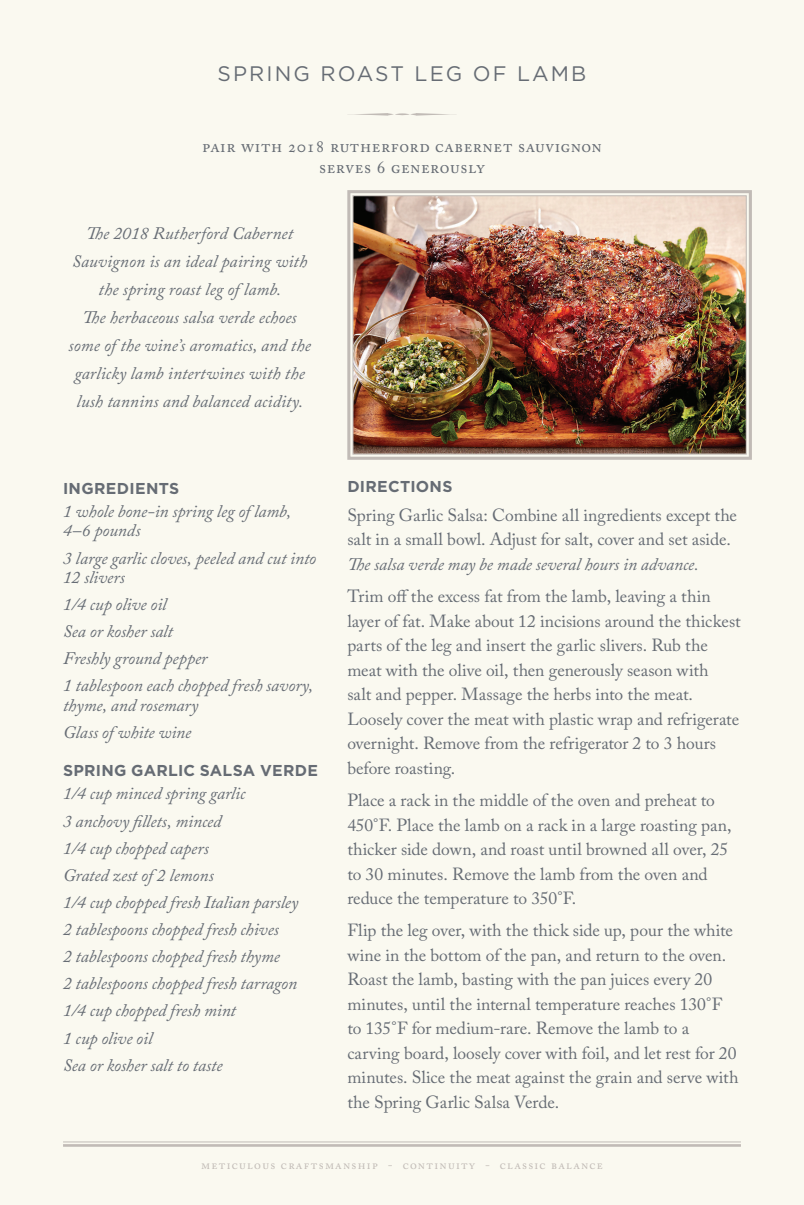
<style>
.page{position:relative;width:804px;height:1205px;background:#fff}
.page>*{position:absolute;margin:0;border:0;box-sizing:border-box;transform-origin:0 0}
.t1{font:21px "Gotham";letter-spacing:.1em;color:#666c74}
.t2{font:17.5px/24.5px "Adobe Caslon Pro";letter-spacing:.005em;color:#666c74}
.t3{font:italic 17.5px/27.1px "Adobe Caslon Pro";color:#666c74}
.t4{font:17.5px/21px "Adobe Caslon Pro";letter-spacing:.03em;color:#666c74;text-align:center}
.t5{font:700 15.75px "Gotham";letter-spacing:.02em;color:#666c74}
.t6{font:12.25px "Adobe Caslon Pro";letter-spacing:.1em;color:#c1bbb6}
</style>
<div class="page">
<div style="left:0;top:0;width:803px;height:1205px;background:#faf9f0"></div>
<svg style="left:347px;top:190px;width:405px;height:270px"></svg>
<img style="left:352px;top:195px;width:395px;height:260px">
<hr style="left:63px;top:1144px;width:677px;height:3px;background:#c1bbb6">
<hr style="left:63px;top:1141px;width:677px;height:1px;background:#c1bbb6">
<svg style="left:348px;top:113px;width:108px;height:3px"></svg>
<p class="t1" style="left:217px;top:62px;width:370px">SPRING ROAST LEG OF LAMB</p>
<p class="t4" style="left:202px;top:136px;width:401px">pair with 2018 rutherford cabernet sauvignon serves 6 generously</p>
<p class="t3" style="left:69px;top:219px;width:244px;line-height:28px;text-align:center">The 2018 Rutherford Cabernet Sauvignon is an ideal pairing with the spring roast leg of lamb.<br>The herbaceous salsa verde echoes some of the wine’s aromatics, and the garlicky lamb intertwines with the lush tannins and balanced acidity.</p>
<p class="t5" style="left:63px;top:478px;width:118px">INGREDIENTS</p>
<p class="t3" style="left:63px;top:501px;width:230px;line-height:19.2px">1 whole bone-in spring leg of lamb,<br>4–6 pounds</p>
<p class="t3" style="left:63px;top:548px;width:254px;line-height:19.2px">3 large garlic cloves, peeled and cut into<br>12 slivers</p>
<p class="t3" style="left:63px;top:590px;width:252px">1/4 cup olive oil<br>Sea or kosher salt<br>Freshly ground pepper<br>1 tablespoon each chopped fresh savory,</p>
<p class="t3" style="left:63px;top:691px;width:137px">thyme, and rosemary<br>Glass of white wine</p>
<p class="t5" style="left:63px;top:760px;width:256px">SPRING GARLIC SALSA VERDE</p>
<p class="t3" style="left:63px;top:780px;width:237px">1/4 cup minced spring garlic<br>3 anchovy fillets, minced<br>1/4 cup chopped capers<br>Grated zest of 2 lemons<br>1/4 cup chopped fresh Italian parsley<br>2 tablespoons chopped fresh chives<br>2 tablespoons chopped fresh thyme<br>2 tablespoons chopped fresh tarragon<br>1/4 cup chopped fresh mint<br>1 cup olive oil<br>Sea or kosher salt to taste</p>
<p class="t5" style="left:347px;top:476px;width:106px">DIRECTIONS</p>
<p class="t2" style="left:347px;top:502px;width:391px">Spring Garlic Salsa: Combine all ingredients except the salt in a small bowl. Adjust for salt, cover and set aside.</p>
<p class="t3" style="left:347px;top:550px;width:353px">The salsa verde may be made several hours in advance.</p>
<p class="t2" style="left:347px;top:584px;width:395px">Trim off the excess fat from the lamb, leaving a thin layer of fat. Make about 12 incisions around the thickest parts of the leg and insert the garlic slivers. Rub the meat with the olive oil, then generously season with<br>salt and pepper. Massage the herbs into the meat.<br>Loosely cover the meat with plastic wrap and refrigerate overnight. Remove from the refrigerator 2 to 3 hours before roasting.</p>
<p class="t2" style="left:347px;top:788px;width:385px">Place a rack in the middle of the oven and preheat to 450°F. Place the lamb on a rack in a large roasting pan, thicker side down, and roast until browned all over, 25 to 30 minutes. Remove the lamb from the oven and reduce the temperature to 350°F.</p>
<p class="t2" style="left:347px;top:918px;width:392px">Flip the leg over, with the thick side up, pour the white wine in the bottom of the pan, and return to the oven.<br>Roast the lamb, basting with the pan juices every 20 minutes, until the internal temperature reaches 130°F to 135°F for medium-rare. Remove the lamb to a carving board, loosely cover with foil, and let rest for 20 minutes. Slice the meat against the grain and serve with the Spring Garlic Salsa Verde.</p>
<p class="t6" style="left:201px;top:1157px;width:403px">meticulous craftsmanship - continuity - classic balance</p>
</div>
